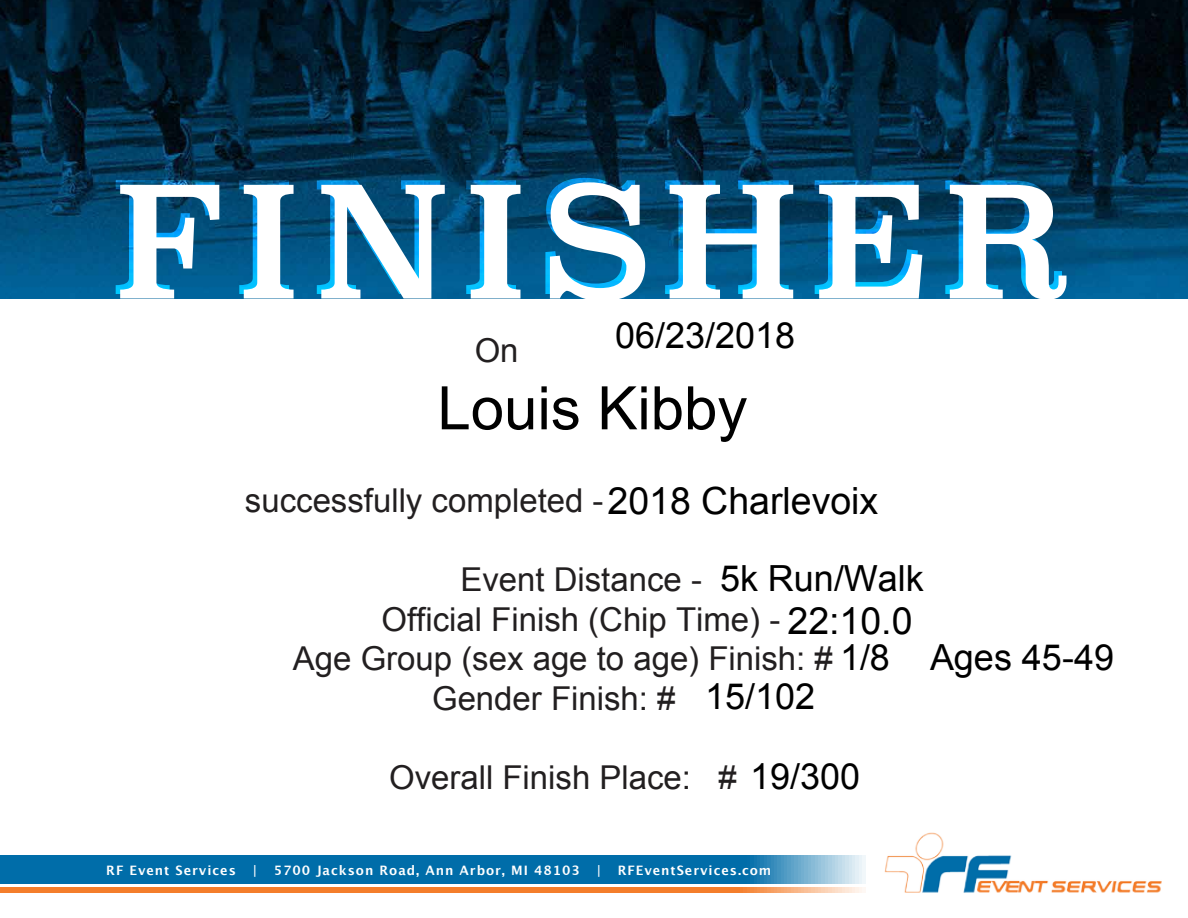
<style>
.page{position:relative;width:1188px;height:918px;background:#fff}
.page>*{position:absolute;margin:0;border:0;box-sizing:border-box;transform-origin:0 0}
.t1{font:153px "Superclarendon";letter-spacing:.1em;color:#fff}
.t2{font:60px "Arial";color:#000}
.t3{font:37.5px "Arial";color:#000}
.t4{font:36px "Arial";color:#000}
.t5{font:32.85px "Arial";color:#221f20}
.t6{font:700 13.05px "Lucida Grande";letter-spacing:.075em;color:#fff}
.s1{font-size:36px;color:#000}
</style>
<div class="page">
<img style="left:0;top:0;width:1188px;height:298px">
<img style="left:884px;top:832px;width:278px;height:61px">
<svg style="left:0;top:856px;width:865px;height:27px;background:#1076ae"></svg>
<svg style="left:0;top:887px;width:865px;height:5px;background:#f48739"></svg>
<h1 class="t1" style="left:110px;top:135px;width:957px">FINISHER</h1>
<p class="t5" style="left:475px;top:328px;width:45px">On</p>
<p class="t4" style="left:615px;top:315px;width:182px">06/23/2018</p>
<h2 class="t2" style="left:437px;top:375px;width:312px">Louis Kibby</h2>
<p class="t3" style="left:608px;top:480px;width:272px">2018 Charlevoix</p>
<p class="t5" style="left:245px;top:479px;width:360px">successfully completed -</p>
<p class="t4" style="left:720px;top:558px;width:205px">5k Run/Walk</p>
<p class="t5" style="left:460px;top:558px;width:243px">Event Distance -</p>
<p class="t5" style="left:382px;top:598px;width:400px">Official Finish (Chip Time) -</p>
<p class="t5" style="left:293px;top:637px;width:599px">Age Group (sex age to age) Finish: # <span class="s1">1/8</span></p>
<p class="t5" style="left:432px;top:677px;width:245px">Gender Finish: #</p>
<p class="t3" style="left:788px;top:600px;width:127px">22:10.0</p>
<p class="t4" style="left:930px;top:638px;width:186px">Ages 45-49</p>
<p class="t4" style="left:705px;top:677px;width:112px">15/102</p>
<p class="t5" style="left:389px;top:756px;width:472px">Overall Finish Place: # <span class="s1">19/300</span></p>
<p class="t6" style="left:106px;top:860px;width:131px">RF Event Services</p>
<p class="t6" style="left:252px;top:860px;width:6px">|</p>
<p class="t6" style="left:274px;top:860px;width:308px">5700 Jackson Road, Ann Arbor, MI 48103</p>
<p class="t6" style="left:596px;top:860px;width:6px">|</p>
<p class="t6" style="left:618px;top:860px;width:155px">RFEventServices.com</p>
</div>
